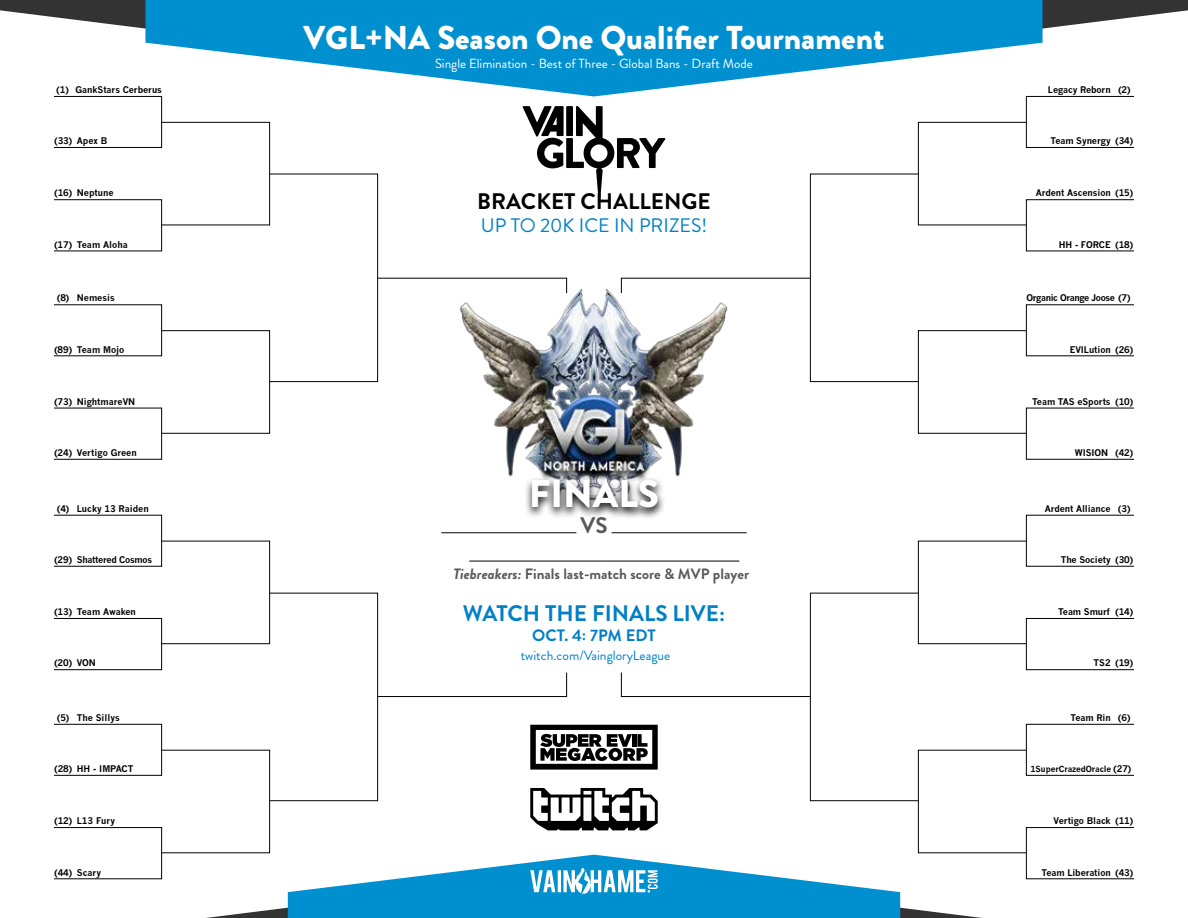
<style>
.page{position:relative;width:1188px;height:918px;background:#fff}
.page>*{position:absolute;margin:0;border:0;box-sizing:border-box;transform-origin:0 0}
.t1{font:900 38.55px "Brandon Grotesque";color:#fff}
.t2{font:900 33px "Brandon Grotesque";color:#fff}
.t3{font:700 22.5px "Brandon Grotesque";color:#0080c7}
.t4{font:700 22.5px "Brandon Grotesque";color:#000}
.t5{font:700 22.5px "Brandon Grotesque";color:#58595b}
.t6{font:19.5px "Brandon Grotesque";color:#0080c7}
.t7{font:700 16.5px "Brandon Grotesque";color:#0080c7}
.t8{font:700 15px "Brandon Grotesque";color:#58595b}
.t9{font:13.5px "Brandon Grotesque";color:#0080c7}
.t10{font:13.2px "Brandon Grotesque";color:#fff}
.t11{font:700 9px "News Gothic";letter-spacing:-.01em;color:#000}
.t12{font:700 9px "News Gothic";letter-spacing:-.04em;color:#000}
.t13{font:700 9px "News Gothic";letter-spacing:-.03em;color:#000}
.t14{font:700 8.25px "News Gothic";letter-spacing:-.01em;color:#000}
.s1{font-style:italic}
.s2{font-size:9px}
</style>
<div class="page">
<div style="left:270px;top:174px;width:108px;height:208px;border:1px solid #000"></div>
<div style="left:270px;top:593px;width:108px;height:208px;border:1px solid #000"></div>
<div style="left:162px;top:122px;width:108px;height:103px;border:1px solid #000"></div>
<div style="left:54px;top:199px;width:108px;height:52px;border:1px solid #000"></div>
<div style="left:54px;top:96px;width:108px;height:52px;border:1px solid #000"></div>
<div style="left:162px;top:330px;width:108px;height:104px;border:1px solid #000"></div>
<div style="left:54px;top:408px;width:108px;height:52px;border:1px solid #000"></div>
<div style="left:162px;top:541px;width:108px;height:103px;border:1px solid #000"></div>
<div style="left:54px;top:618px;width:108px;height:52px;border:1px solid #000"></div>
<div style="left:54px;top:827px;width:108px;height:52px;border:1px solid #000"></div>
<div style="left:54px;top:724px;width:108px;height:52px;border:1px solid #000"></div>
<div style="left:810px;top:174px;width:108px;height:208px;border:1px solid #000"></div>
<div style="left:810px;top:593px;width:108px;height:208px;border:1px solid #000"></div>
<div style="left:918px;top:122px;width:108px;height:103px;border:1px solid #000"></div>
<div style="left:1026px;top:199px;width:108px;height:52px;border:1px solid #000"></div>
<div style="left:1026px;top:96px;width:108px;height:52px;border:1px solid #000"></div>
<div style="left:918px;top:330px;width:108px;height:104px;border:1px solid #000"></div>
<div style="left:1026px;top:408px;width:108px;height:52px;border:1px solid #000"></div>
<div style="left:918px;top:541px;width:108px;height:103px;border:1px solid #000"></div>
<div style="left:1026px;top:618px;width:108px;height:52px;border:1px solid #000"></div>
<div style="left:1026px;top:827px;width:108px;height:52px;border:1px solid #000"></div>
<div style="left:1026px;top:724px;width:108px;height:52px;border:1px solid #000"></div>
<svg style="left:377px;top:277px;width:190px;height:17px"></svg>
<svg style="left:377px;top:672px;width:190px;height:25px"></svg>
<svg style="left:621px;top:277px;width:190px;height:17px"></svg>
<svg style="left:621px;top:672px;width:190px;height:25px"></svg>
<svg style="left:0;top:0;width:1188px;height:29px;fill:#333"></svg>
<svg style="left:145px;top:0;width:898px;height:96px;fill:#0090d0"></svg>
<hr style="left:441px;top:532px;width:135px;height:1px;background:#000">
<hr style="left:612px;top:532px;width:135px;height:1px;background:#000">
<svg style="left:206px;top:855px;width:776px;height:63px"></svg>
<svg style="left:530px;top:788px;width:128px;height:42px"></svg>
<svg style="left:530px;top:725px;width:128px;height:45px"></svg>
<img style="left:450px;top:282px;width:288px;height:195px">
<svg style="left:524px;top:476px;width:142px;height:42px"></svg>
<svg style="left:522px;top:106px;width:144px;height:102px"></svg>
<hr style="left:469px;top:561px;width:135px;height:1px;background:#000">
<hr style="left:604px;top:561px;width:135px;height:1px;background:#000">
<h2 class="t2" style="left:304px;top:14px;width:582px">VGL+NA Season One Qualifier Tournament</h2>
<h3 class="t10" style="left:435px;top:54px;width:319px">Single Elimination - Best of Three - Global Bans - Draft Mode</h3>
<p class="t11" style="left:57px;top:84px;width:107px">(1) GankStars Cerberus</p>
<p class="t11" style="left:1048px;top:84px;width:84px">Legacy Reborn (2)</p>
<p class="t11" style="left:54px;top:135px;width:54px">(33) Apex B</p>
<p class="t11" style="left:1050px;top:135px;width:84px">Team Synergy (34)</p>
<p class="t11" style="left:54px;top:188px;width:61px">(16) Neptune</p>
<p class="t11" style="left:1036px;top:188px;width:99px">Ardent Ascension (15)</p>
<h3 class="t4" style="left:477px;top:185px;width:235px">BRACKET CHALLENGE</h3>
<h3 class="t6" style="left:481px;top:212px;width:228px">UP TO 20K ICE IN PRIZES!</h3>
<p class="t11" style="left:54px;top:239px;width:75px">(17) Team Aloha</p>
<p class="t11" style="left:1059px;top:239px;width:76px">HH - FORCE (18)</p>
<p class="t11" style="left:57px;top:293px;width:59px">(8) Nemesis</p>
<p class="t12" style="left:1026px;top:293px;width:105px">Organic Orange Joose (7)</p>
<p class="t11" style="left:54px;top:344px;width:71px">(89) Team Mojo</p>
<p class="t11" style="left:1070px;top:344px;width:65px">EVILution (26)</p>
<p class="t11" style="left:54px;top:396px;width:82px">(73) NightmareVN</p>
<p class="t11" style="left:1032px;top:396px;width:103px">Team TAS eSports (10)</p>
<p class="t11" style="left:54px;top:447px;width:84px">(24) Vertigo Green</p>
<p class="t11" style="left:1075px;top:447px;width:60px">WISION (42)</p>
<h1 class="t1" style="left:529px;top:466px;width:132px">FINALS</h1>
<p class="t11" style="left:57px;top:503px;width:93px">(4) Lucky 13 Raiden</p>
<p class="t11" style="left:1045px;top:503px;width:87px">Ardent Alliance (3)</p>
<h3 class="t5" style="left:580px;top:510px;width:29px">VS</h3>
<p class="t13" style="left:54px;top:554px;width:99px">(29) Shattered Cosmos</p>
<p class="t11" style="left:1061px;top:554px;width:74px">The Society (30)</p>
<h3 class="t8" style="left:453px;top:564px;width:297px"><span class="s1">Tiebreakers:</span> Finals last-match score &amp; MVP player</h3>
<h3 class="t3" style="left:463px;top:598px;width:264px">WATCH THE FINALS LIVE:</h3>
<h3 class="t7" style="left:532px;top:624px;width:125px">OCT. 4: 7PM EDT</h3>
<h3 class="t9" style="left:521px;top:647px;width:151px">twitch.com/VaingloryLeague</h3>
<p class="t11" style="left:54px;top:606px;width:83px">(13) Team Awaken</p>
<p class="t11" style="left:1058px;top:606px;width:77px">Team Smurf (14)</p>
<p class="t11" style="left:54px;top:658px;width:43px">(20) VON</p>
<p class="t11" style="left:1094px;top:658px;width:41px">TS2 (19)</p>
<p class="t11" style="left:57px;top:712px;width:64px">(5) The Sillys</p>
<p class="t11" style="left:1071px;top:712px;width:61px">Team Rin (6)</p>
<p class="t11" style="left:54px;top:763px;width:81px">(28) HH - IMPACT</p>
<p class="t14" style="left:1030px;top:764px;width:102px">1SuperCrazedOracle <span class="s2">(27)</span></p>
<p class="t11" style="left:54px;top:815px;width:62px">(12) L13 Fury</p>
<p class="t11" style="left:1054px;top:815px;width:81px">Vertigo Black (11)</p>
<p class="t11" style="left:54px;top:867px;width:48px">(44) Scary</p>
<p class="t11" style="left:1042px;top:867px;width:93px">Team Liberation (43)</p>
</div>
